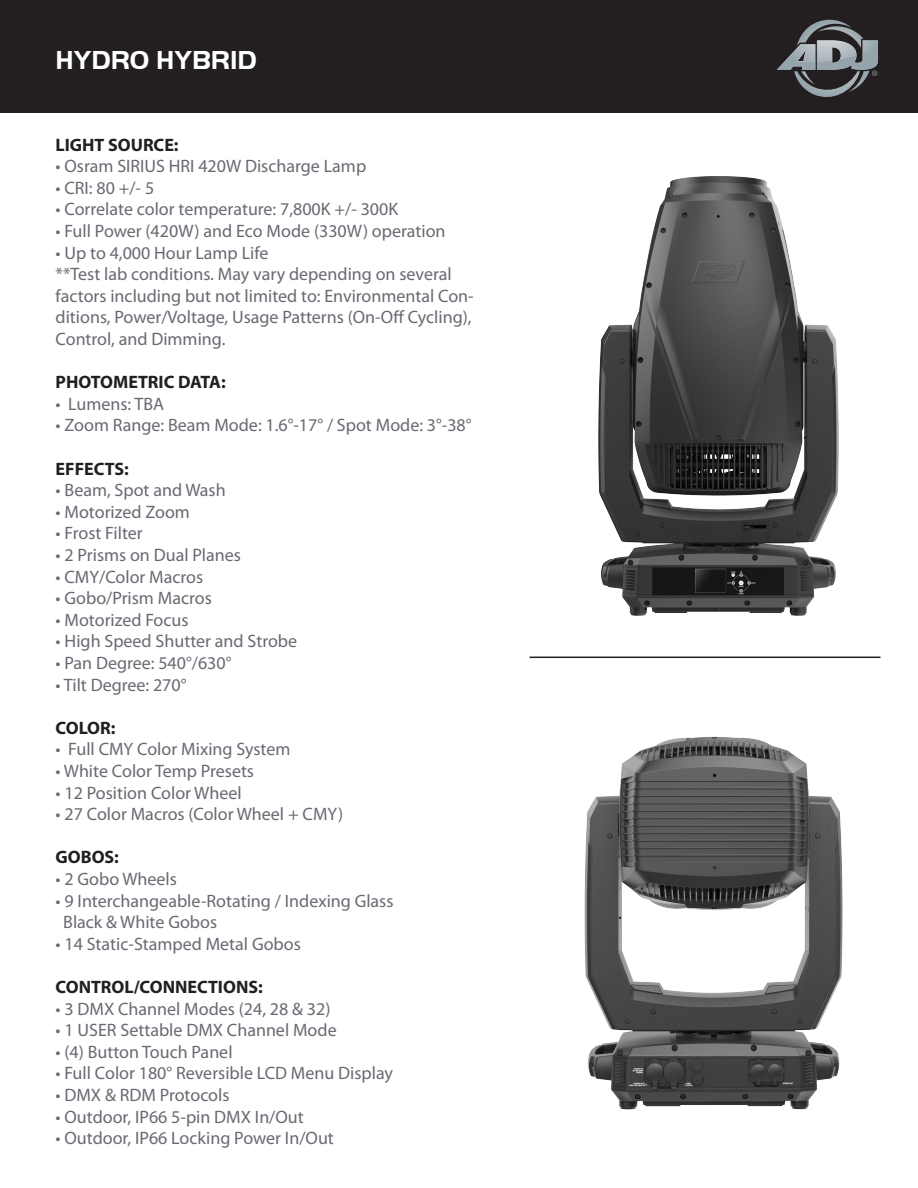
<style>
.page{position:relative;width:918px;height:1188px;background:#fff}
.page>*{position:absolute;margin:0;border:0;box-sizing:border-box;transform-origin:0 0}
.t1{font:700 27px "Handel Got D";color:#fff}
.t2{font:18px/21.6px "Myriad Pro";color:#696973}
.t3{font:700 18px "Myriad Pro";color:#231f20}
</style>
<div class="page">
<div style="left:0;top:0;width:918px;height:113px;background:#231f20"></div>
<svg style="left:777px;top:20px;width:101px;height:77px"></svg>
<img style="left:598px;top:176px;width:241px;height:440px">
<img style="left:584px;top:736px;width:259px;height:374px">
<hr style="left:530px;top:657px;width:350px;height:1px;background:#231f20">
<p class="t1" style="left:56px;top:45px;width:203px">HYDRO HYBRID</p>
<p class="t3" style="left:56px;top:133px;width:125px">LIGHT SOURCE:</p>
<p class="t2" style="left:56px;top:155px;width:312px">• Osram SIRIUS HRI 420W Discharge Lamp</p>
<p class="t2" style="left:56px;top:177px;width:100px">• CRI: 80 +/- 5</p>
<p class="t2" style="left:56px;top:198px;width:344px">• Correlate color temperature: 7,800K +/- 300K</p>
<p class="t2" style="left:56px;top:220px;width:391px">• Full Power (420W) and Eco Mode (330W) operation</p>
<p class="t2" style="left:56px;top:242px;width:214px">• Up to 4,000 Hour Lamp Life</p>
<p class="t2" style="left:56px;top:263px;width:420px">**Test lab conditions. May vary depending on several factors including but not limited to: Environmental Con&shy;ditions, Power/Voltage, Usage Patterns (On-Off Cycling), Control, and Dimming.</p>
<p class="t3" style="left:56px;top:370px;width:172px">PHOTOMETRIC DATA:</p>
<p class="t2" style="left:56px;top:393px;width:110px">• Lumens: TBA</p>
<p class="t2" style="left:56px;top:414px;width:417px">• Zoom Range: Beam Mode: 1.6°-17° / Spot Mode: 3°-38°</p>
<p class="t3" style="left:56px;top:457px;width:75px">EFFECTS:</p>
<p class="t2" style="left:56px;top:479px;width:172px">• Beam, Spot and Wash</p>
<p class="t2" style="left:56px;top:501px;width:136px">• Motorized Zoom</p>
<p class="t2" style="left:56px;top:522px;width:89px">• Frost Filter</p>
<p class="t2" style="left:56px;top:544px;width:187px">• 2 Prisms on Dual Planes</p>
<p class="t2" style="left:56px;top:566px;width:149px">• CMY/Color Macros</p>
<p class="t2" style="left:56px;top:587px;width:158px">• Gobo/Prism Macros</p>
<p class="t2" style="left:56px;top:609px;width:135px">• Motorized Focus</p>
<p class="t2" style="left:56px;top:630px;width:243px">• High Speed Shutter and Strobe</p>
<p class="t2" style="left:56px;top:652px;width:177px">• Pan Degree: 540°/630°</p>
<p class="t2" style="left:56px;top:674px;width:132px">• Tilt Degree: 270°</p>
<p class="t3" style="left:56px;top:716px;width:61px">COLOR:</p>
<p class="t2" style="left:56px;top:738px;width:236px">• Full CMY Color Mixing System</p>
<p class="t2" style="left:56px;top:760px;width:200px">• White Color Temp Presets</p>
<p class="t2" style="left:56px;top:782px;width:188px">• 12 Position Color Wheel</p>
<p class="t2" style="left:56px;top:803px;width:289px">• 27 Color Macros (Color Wheel + CMY)</p>
<p class="t3" style="left:56px;top:846px;width:65px">GOBOS:</p>
<p class="t2" style="left:56px;top:868px;width:123px">• 2 Gobo Wheels</p>
<p class="t2" style="left:56px;top:890px;width:339px">• 9 Interchangeable-Rotating / Indexing Glass</p>
<p class="t2" style="left:63px;top:911px;width:155px">Black &amp; White Gobos</p>
<p class="t2" style="left:56px;top:933px;width:247px">• 14 Static-Stamped Metal Gobos</p>
<p class="t3" style="left:56px;top:975px;width:209px">CONTROL/CONNECTIONS:</p>
<p class="t2" style="left:56px;top:998px;width:276px">• 3 DMX Channel Modes (24, 28 &amp; 32)</p>
<p class="t2" style="left:56px;top:1019px;width:283px">• 1 USER Settable DMX Channel Mode</p>
<p class="t2" style="left:56px;top:1041px;width:178px">• (4) Button Touch Panel</p>
<p class="t2" style="left:56px;top:1062px;width:339px">• Full Color 180° Reversible LCD Menu Display</p>
<p class="t2" style="left:56px;top:1084px;width:175px">• DMX &amp; RDM Protocols</p>
<p class="t2" style="left:56px;top:1106px;width:250px">• Outdoor, IP66 5-pin DMX In/Out</p>
<p class="t2" style="left:56px;top:1127px;width:280px">• Outdoor, IP66 Locking Power In/Out</p>
</div>
